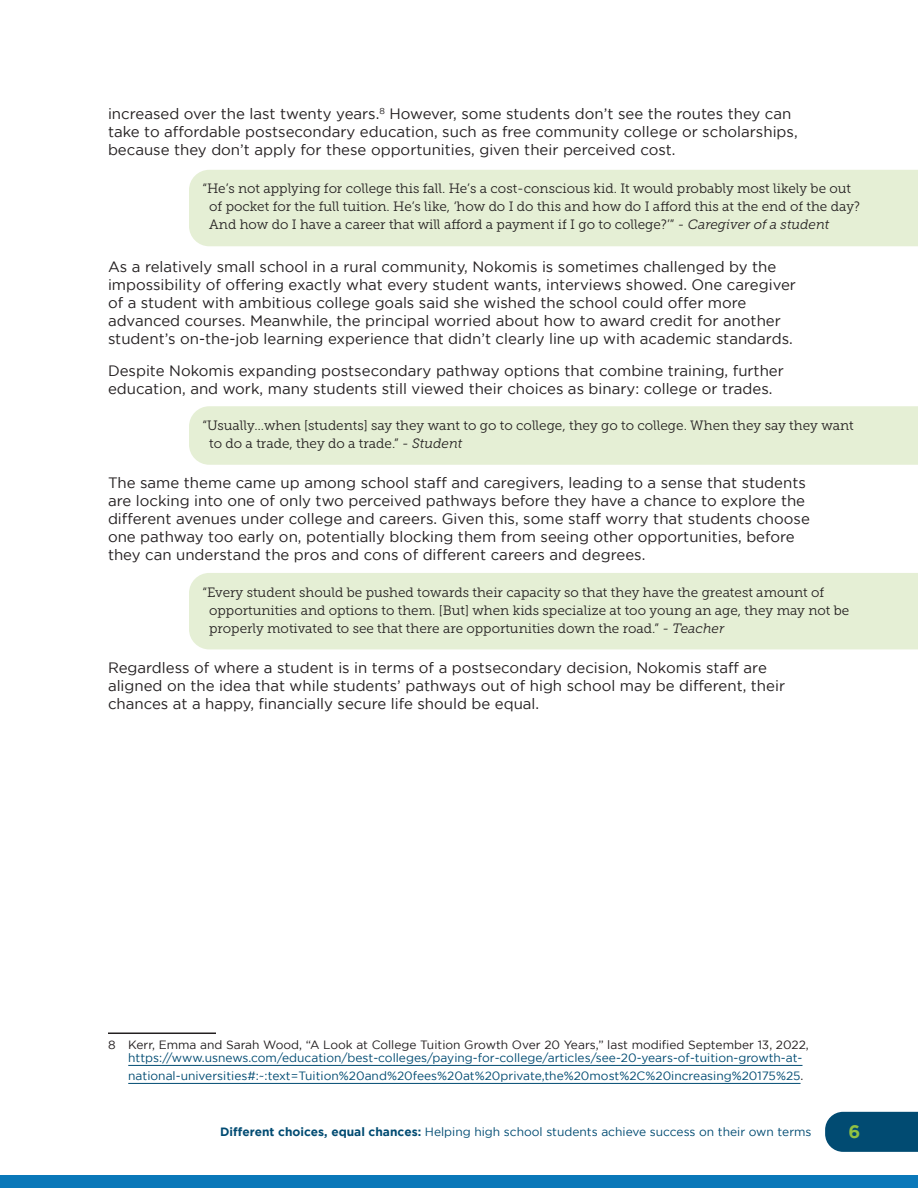
<style>
.page{position:relative;width:918px;height:1188px;background:#fff}
.page>*{position:absolute;margin:0;border:0;box-sizing:border-box;transform-origin:0 0}
.t1{font:700 18px "Gotham";color:#90c143}
.t2{font:15px/18px "Gotham";color:#231f20}
.t3{font:13.5px/18px "Museo Slab 300";color:#231f20}
.t4{font:12px/18px "Gotham";color:#014b72}
.t5{font:12px "Gotham";color:#231f20}
.s1{font-style:italic}
.s2{color:#231f20}
.s3{font-weight:700}
</style>
<div class="page">
<div style="left:825px;top:1112px;width:93px;height:40px;background:#014b72"></div>
<div style="left:0;top:1176px;width:918px;height:12px;background:#0a78b9"></div>
<hr style="left:108px;top:1033px;width:108px;height:1px;background:#231f20">
<hr style="left:128px;top:1065px;width:675px;height:1px;background:#014b72">
<hr style="left:128px;top:1083px;width:673px;height:1px;background:#014b72">
<div style="left:189px;top:406px;width:729px;height:59px;background:#e5efd5"></div>
<div style="left:189px;top:573px;width:729px;height:76px;background:#e5efd5"></div>
<div style="left:189px;top:170px;width:729px;height:76px;background:#e5efd5"></div>
<p class="t2" style="left:108px;top:105px;width:691px">increased over the last twenty years.<sup>8</sup> However, some students don’t see the routes they can take to affordable postsecondary education, such as free community college or scholarships, because they don’t apply for these opportunities, given their perceived cost.</p>
<p class="t3" style="left:209px;top:180px;width:652px;text-indent:-7px">“He’s not applying for college this fall. He’s a cost-conscious kid. It would probably most likely be out of pocket for the full tuition. He’s like, ‘how do I do this and how do I afford this at the end of the day?<br>And how do I have a career that will afford a payment if I go to college?’” <span class="s1">- Caregiver of a student</span></p>
<p class="t2" style="left:108px;top:258px;width:690px">As a relatively small school in a rural community, Nokomis is sometimes challenged by the impossibility of offering exactly what every student wants, interviews showed. One caregiver of a student with ambitious college goals said she wished the school could offer more advanced courses. Meanwhile, the principal worried about how to award credit for another student’s on-the-job learning experience that didn’t clearly line up with academic standards.</p>
<p class="t2" style="left:108px;top:361px;width:677px">Despite Nokomis expanding postsecondary pathway options that combine training, further education, and work, many students still viewed their choices as binary: college or trades.</p>
<p class="t3" style="left:209px;top:416px;width:646px;text-indent:-7px">“Usually…when [students] say they want to go to college, they go to college. When they say they want to do a trade, they do a trade.” <span class="s1">- Student</span></p>
<p class="t2" style="left:108px;top:474px;width:703px">The same theme came up among school staff and caregivers, leading to a sense that students are locking into one of only two perceived pathways before they have a chance to explore the different avenues under college and careers. Given this, some staff worry that students choose one pathway too early on, potentially blocking them from seeing other opportunities, before they can understand the pros and cons of different careers and degrees.</p>
<p class="t3" style="left:209px;top:583px;width:642px;text-indent:-7px">“Every student should be pushed towards their capacity so that they have the greatest amount of opportunities and options to them. [But] when kids specialize at too young an age, they may not be properly motivated to see that there are opportunities down the road.” <span class="s1">- Teacher</span></p>
<p class="t2" style="left:108px;top:658px;width:679px">Regardless of where a student is in terms of a postsecondary decision, Nokomis staff are aligned on the idea that while students’ pathways out of high school may be different, their chances at a happy, financially secure life should be equal.</p>
<p class="t5" style="left:108px;top:1038px;width:702px">8 Kerr, Emma and Sarah Wood, “A Look at College Tuition Growth Over 20 Years,” last modified September 13, 2022,</p>
<p class="t4" style="left:128px;top:1049px;width:677px">https://www.usnews.com/education/best-colleges/paying-for-college/articles/see-20-years-of-tuition-growth-at&shy;national-universities#:~:text=Tuition%20and%20fees%20at%20private,the%20most%2C%20increasing%20175%25<span class="s2">.</span></p>
<p class="t4" style="left:220px;top:1123px;width:593px"><span class="s3">Different choices, equal chances:</span> Helping high school students achieve success on their own terms</p>
<p class="t1" style="left:848px;top:1121px;width:13px">6</p>
</div>
